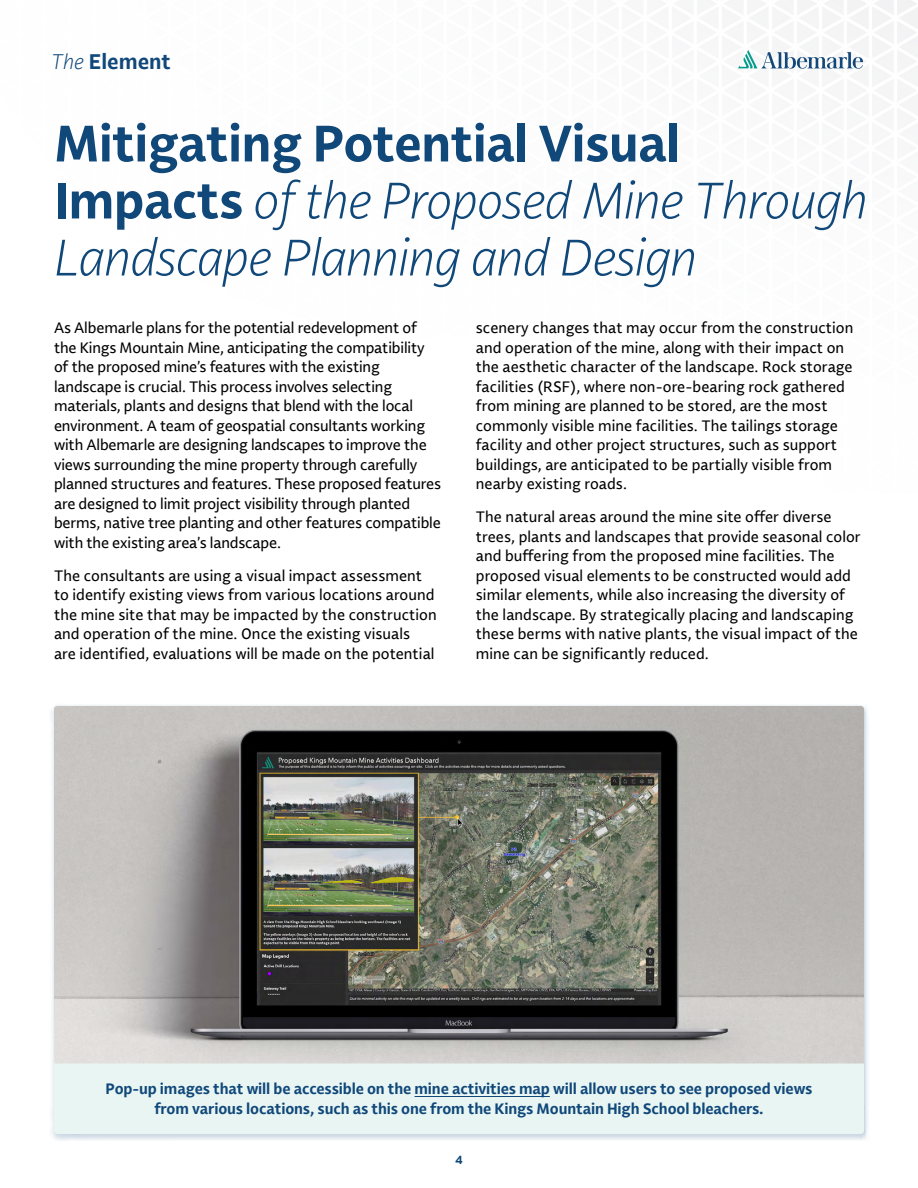
<style>
.page{position:relative;width:918px;height:1188px;background:#fff}
.page>*{position:absolute;margin:0;border:0;box-sizing:border-box;transform-origin:0 0}
.t1{font:italic 300 51px/57px "Lemance";letter-spacing:-.015em;color:#10487a}
.t2{font:700 21px "Lemance";color:#10487a}
.t3{font:15px/19.5px "Lemance";letter-spacing:.005em;color:#000}
.t4{font:700 15px/19.5px "Lemance";letter-spacing:-.01em;color:#10487a;text-align:center}
.t5{font:700 12px "Lemance";color:#10487a}
.s1{font-weight:300;font-style:italic}
.s2{font-weight:700;font-style:normal}
</style>
<div class="page">
<svg style="left:738px;top:50px;width:125px;height:19px"></svg>
<div style="left:50px;top:703px;width:820px;height:439px;background:#10487a;opacity:.25"></div>
<div style="left:54px;top:706px;width:810px;height:428px;background:#e8f5f3;border-radius:3px"></div>
<img style="left:54px;top:706px;width:810px;height:357px">
<hr style="left:415px;top:1096px;width:135px;height:1px;background:#10487a">
<h2 class="t2" style="left:51px;top:47px;width:121px"><span class="s1">The</span> Element</h2>
<h1 class="t1" style="left:54px;top:115px;width:815px"><span class="s2">Mitigating Potential Visual<br>Impacts</span> of the Proposed Mine Through<br>Landscape Planning and Design</h1>
<p class="t3" style="left:54px;top:318px;width:389px">As Albemarle plans for the potential redevelopment of the Kings Mountain Mine, anticipating the compatibility of the proposed mine’s features with the existing landscape is crucial. This process involves selecting materials, plants and designs that blend with the local environment. A team of geospatial consultants working with Albemarle are designing landscapes to improve the views surrounding the mine property through carefully planned structures and features. These proposed features are designed to limit project visibility through planted berms, native tree planting and other features compatible with the existing area’s landscape.</p>
<p class="t3" style="left:54px;top:566px;width:384px">The consultants are using a visual impact assessment to identify existing views from various locations around the mine site that may be impacted by the construction and operation of the mine. Once the existing visuals<br>are identified, evaluations will be made on the potential</p>
<p class="t3" style="left:476px;top:318px;width:379px">scenery changes that may occur from the construction and operation of the mine, along with their impact on the aesthetic character of the landscape. Rock storage facilities (RSF), where non-ore-bearing rock gathered from mining are planned to be stored, are the most commonly visible mine facilities. The tailings storage facility and other project structures, such as support buildings, are anticipated to be partially visible from nearby existing roads.</p>
<p class="t3" style="left:476px;top:507px;width:387px">The natural areas around the mine site offer diverse trees, plants and landscapes that provide seasonal color and buffering from the proposed mine facilities. The proposed visual elements to be constructed would add similar elements, while also increasing the diversity of the landscape. By strategically placing and landscaping these berms with native plants, the visual impact of the mine can be significantly reduced.</p>
<p class="t4" style="left:106px;top:1079px;width:708px">Pop-up images that will be accessible on the mine activities map will allow users to see proposed views from various locations, such as this one from the Kings Mountain High School bleachers.</p>
<p class="t5" style="left:455px;top:1152px;width:9px">4</p>
</div>
